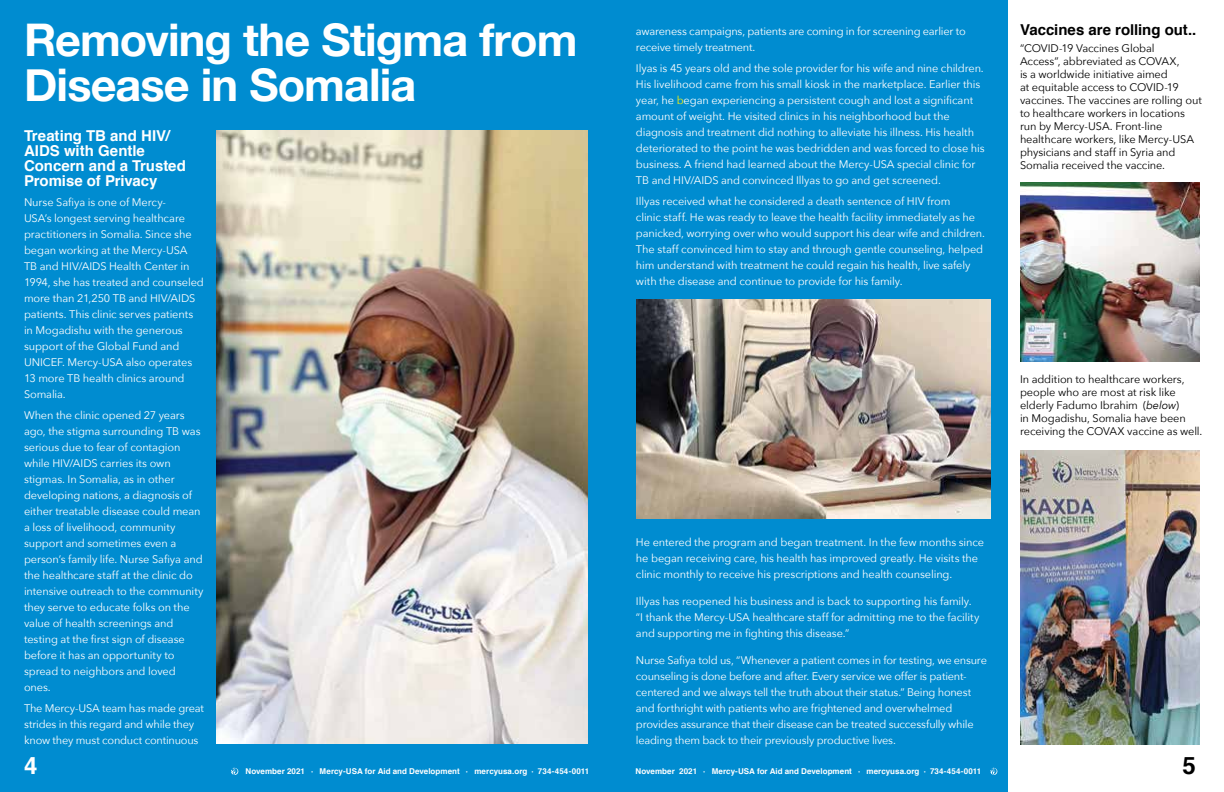
<style>
.page{position:relative;width:1224px;height:792px;background:#fff}
.page>*{position:absolute;margin:0;border:0;box-sizing:border-box;transform-origin:0 0}
.t1{font:700 45px/45px "Helvetica Neue";letter-spacing:-.02em;color:#fff}
.t2{font:700 24px "Helvetica";color:#fff}
.t3{font:700 24px "Helvetica";color:#000}
.t4{font:700 15px/15px "Helvetica";color:#fff}
.t5{font:700 15px "Helvetica";letter-spacing:-.005em;color:#000}
.t6{font:11px/16px "Avenir Next";letter-spacing:-.01em;color:#fff}
.t7{font:11px/13px "Avenir Next";letter-spacing:-.01em;color:#000}
.t8{font:700 8px "Helvetica";letter-spacing:.005em;color:#fff}
.s1{color:#fff200}
.s2{font-style:italic}
.s3{font-size:6px}
</style>
<div class="page">
<div style="left:0;top:0;width:1008px;height:792px;background:#008cd0"></div>
<img style="left:1020px;top:182px;width:180px;height:180px">
<img style="left:1020px;top:450px;width:180px;height:295px">
<img style="left:636px;top:300px;width:354px;height:219px">
<img style="left:216px;top:131px;width:372px;height:613px">
<svg style="left:231px;top:768px;width:8px;height:7px"></svg>
<svg style="left:990px;top:768px;width:8px;height:7px"></svg>
<h1 class="t1" style="left:24px;top:19px;width:555px">Removing the Stigma from<br>Disease in Somalia</h1>
<h3 class="t4" style="left:24px;top:128px;width:164px">Treating TB and HIV/<br>AIDS with Gentle<br>Concern and a Trusted<br>Promise of Privacy</h3>
<p class="t6" style="left:24px;top:194px;width:182px">Nurse Safiya is one of Mercy-<br>USA’s longest serving healthcare practitioners in Somalia. Since she began working at the Mercy-USA<br>TB and HIV/AIDS Health Center in<br>1994, she has treated and counseled more than 21,250 TB and HIV/AIDS patients. This clinic serves patients in Mogadishu with the generous support of the Global Fund and<br>UNICEF. Mercy-USA also operates<br>13 more TB health clinics around<br>Somalia.</p>
<p class="t6" style="left:24px;top:407px;width:181px">When the clinic opened 27 years ago, the stigma surrounding TB was serious due to fear of contagion while HIV/AIDS carries its own stigmas. In Somalia, as in other developing nations, a diagnosis of either treatable disease could mean a loss of livelihood, community support and sometimes even a person’s family life. Nurse Safiya and the healthcare staff at the clinic do intensive outreach to the community they serve to educate folks on the value of health screenings and testing at the first sign of disease before it has an opportunity to spread to neighbors and loved ones.</p>
<p class="t6" style="left:24px;top:700px;width:182px">The Mercy-USA team has made great strides in this regard and while they know they must conduct continuous</p>
<p class="t6" style="left:636px;top:23px;width:331px">awareness campaigns, patients are coming in for screening earlier to receive timely treatment.</p>
<p class="t6" style="left:636px;top:60px;width:350px">Ilyas is 45 years old and the sole provider for his wife and nine children.<br>His livelihood came from his small kiosk in the marketplace. Earlier this year, he <span class="s1">b</span>egan experiencing a persistent cough and lost a significant amount of weight. He visited clinics in his neighborhood but the diagnosis and treatment did nothing to alleviate his illness. His health deteriorated to the point he was bedridden and was forced to close his business. A friend had learned about the Mercy-USA special clinic for TB and HIV/AIDS and convinced Illyas to go and get screened.</p>
<p class="t6" style="left:636px;top:193px;width:351px">Illyas received what he considered a death sentence of HIV from<br>clinic staff. He was ready to leave the health facility immediately as he panicked, worrying over who would support his dear wife and children.<br>The staff convinced him to stay and through gentle counseling, helped him understand with treatment he could regain his health, live safely with the disease and continue to provide for his family.</p>
<h3 class="t5" style="left:1020px;top:18px;width:178px">Vaccines are rolling out..</h3>
<p class="t7" style="left:1020px;top:41px;width:183px">“COVID-19 Vaccines Global<br>Access”, abbreviated as COVAX,<br>is a worldwide initiative aimed<br>at equitable access to COVID-19 vaccines. The vaccines are rolling out to healthcare workers in locations run by Mercy-USA. Front-line healthcare workers, like Mercy-USA physicians and staff in Syria and<br>Somalia received the vaccine.</p>
<p class="t7" style="left:1020px;top:372px;width:184px">In addition to healthcare workers, people who are most at risk like elderly Fadumo Ibrahim (<span class="s2">below</span>)<br>in Mogadishu, Somalia have been receiving the COVAX vaccine as well.</p>
<p class="t6" style="left:636px;top:534px;width:350px">He entered the program and began treatment. In the few months since he began receiving care, his health has improved greatly. He visits the clinic monthly to receive his prescriptions and health counseling.</p>
<p class="t6" style="left:636px;top:593px;width:345px">Illyas has reopened his business and is back to supporting his family. “I thank the Mercy-USA healthcare staff for admitting me to the facility and supporting me in fighting this disease.”</p>
<p class="t6" style="left:636px;top:652px;width:352px">Nurse Safiya told us, “Whenever a patient comes in for testing, we ensure counseling is done before and after. Every service we offer is patient&shy;centered and we always tell the truth about their status.” Being honest and forthright with patients who are frightened and overwhelmed provides assurance that their disease can be treated successfully while leading them back to their previously productive lives.</p>
<h2 class="t2" style="left:24px;top:746px;width:15px">4</h2>
<p class="t8" style="left:246px;top:765px;width:345px">November 2021 <span class="s3">•</span> Mercy-USA for Aid and Development <span class="s3">•</span> mercyusa.org <span class="s3">•</span> 734-454-0011</p>
<p class="t8" style="left:636px;top:765px;width:347px">November 2021 <span class="s3">•</span> Mercy-USA for Aid and Development <span class="s3">•</span> mercyusa.org <span class="s3">•</span> 734-454-0011</p>
<h2 class="t3" style="left:1183px;top:746px;width:15px">5</h2>
</div>
